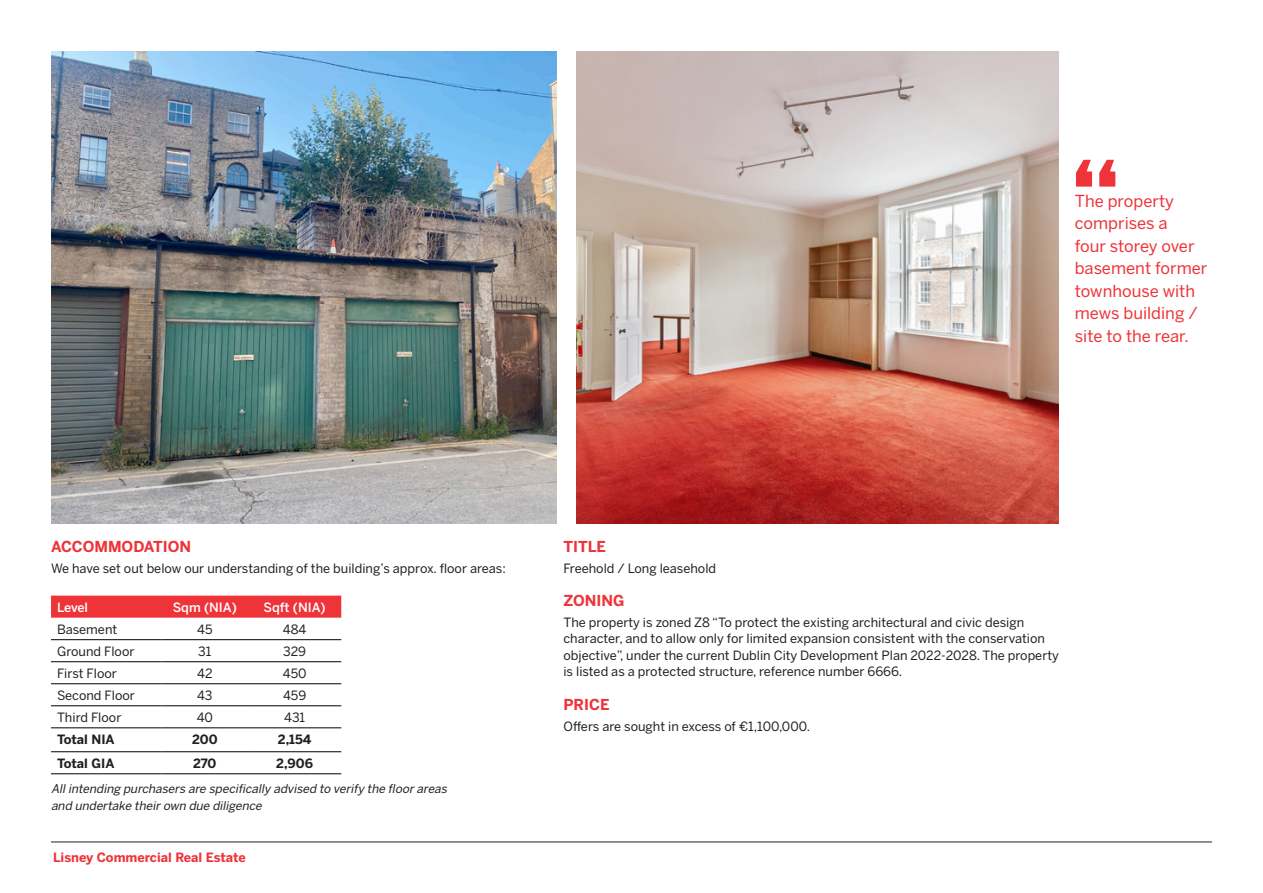
<style>
.page{position:relative;width:1263px;height:893px;background:#fff}
.page>*{position:absolute;margin:0;border:0;box-sizing:border-box;transform-origin:0 0}
.t1{font:700 97.5px "Benton Sans";color:#ee3339}
.t2{font:16.5px/22.5px "Benton Sans";color:#ee3339}
.t3{font:700 15px "Benton Sans";color:#ee3339}
.t4{font:12.75px/16.5px "Benton Sans";color:#231f20}
.t5{font:700 12.75px "Benton Sans";color:#231f20}
.t6{font:700 12.75px "Benton Sans";color:#ee3339}
.t7{font:500 12.75px "Benton Sans";color:#fff}
.t8{font:italic 12px/16.5px "Benton Sans";color:#231f20}
</style>
<div class="page">
<hr style="left:51px;top:842px;width:1161px;height:1px;background:#231f20">
<img style="left:576px;top:51px;width:483px;height:472px">
<img style="left:51px;top:51px;width:505px;height:472px">
<div style="left:51px;top:596px;width:290px;height:22px;background:#ee3339"></div>
<hr style="left:51px;top:639px;width:111px;height:1px;background:#000">
<hr style="left:162px;top:639px;width:86px;height:1px;background:#000">
<hr style="left:248px;top:639px;width:93px;height:1px;background:#000">
<hr style="left:51px;top:661px;width:111px;height:1px;background:#000">
<hr style="left:162px;top:661px;width:86px;height:1px;background:#000">
<hr style="left:248px;top:661px;width:93px;height:1px;background:#000">
<hr style="left:51px;top:683px;width:111px;height:1px;background:#000">
<hr style="left:162px;top:683px;width:86px;height:1px;background:#000">
<hr style="left:248px;top:683px;width:93px;height:1px;background:#000">
<hr style="left:51px;top:705px;width:111px;height:1px;background:#000">
<hr style="left:162px;top:705px;width:86px;height:1px;background:#000">
<hr style="left:248px;top:705px;width:93px;height:1px;background:#000">
<hr style="left:51px;top:727px;width:111px;height:1px;background:#000">
<hr style="left:162px;top:727px;width:86px;height:1px;background:#000">
<hr style="left:248px;top:727px;width:93px;height:1px;background:#000">
<hr style="left:51px;top:751px;width:111px;height:1px;background:#000">
<hr style="left:162px;top:751px;width:86px;height:1px;background:#000">
<hr style="left:248px;top:751px;width:93px;height:1px;background:#000">
<hr style="left:51px;top:773px;width:111px;height:1px;background:#000">
<hr style="left:162px;top:773px;width:86px;height:1px;background:#000">
<hr style="left:248px;top:773px;width:93px;height:1px;background:#000">
<h1 class="t1" style="left:1070px;top:135px;width:52px">“</h1>
<p class="t2" style="left:1075px;top:189px;width:134px">The property comprises a<br>four storey over basement former townhouse with mews building / site to the rear.</p>
<p class="t3" style="left:51px;top:537px;width:142px">ACCOMMODATION</p>
<p class="t4" style="left:51px;top:560px;width:456px">We have set out below our understanding of the building’s approx. floor areas:</p>
<p class="t7" style="left:57px;top:599px;width:33px">Level</p>
<p class="t7" style="left:173px;top:599px;width:66px">Sqm (NIA)</p>
<p class="t7" style="left:264px;top:599px;width:64px">Sqft (NIA)</p>
<p class="t4" style="left:57px;top:621px;width:62px">Basement</p>
<p class="t4" style="left:197px;top:621px;width:17px">45</p>
<p class="t4" style="left:283px;top:621px;width:25px">484</p>
<p class="t4" style="left:57px;top:643px;width:79px">Ground Floor</p>
<p class="t4" style="left:198px;top:643px;width:15px">31</p>
<p class="t4" style="left:283px;top:643px;width:25px">329</p>
<p class="t4" style="left:57px;top:665px;width:61px">First Floor</p>
<p class="t4" style="left:197px;top:665px;width:17px">42</p>
<p class="t4" style="left:283px;top:665px;width:25px">450</p>
<p class="t4" style="left:57px;top:687px;width:79px">Second Floor</p>
<p class="t4" style="left:197px;top:687px;width:17px">43</p>
<p class="t4" style="left:283px;top:687px;width:25px">459</p>
<p class="t4" style="left:57px;top:709px;width:66px">Third Floor</p>
<p class="t4" style="left:197px;top:709px;width:18px">40</p>
<p class="t4" style="left:284px;top:709px;width:23px">431</p>
<p class="t5" style="left:57px;top:731px;width:59px">Total NIA</p>
<p class="t5" style="left:192px;top:731px;width:27px">200</p>
<p class="t5" style="left:278px;top:731px;width:35px">2,154</p>
<p class="t5" style="left:57px;top:755px;width:59px">Total GIA</p>
<p class="t5" style="left:193px;top:755px;width:25px">270</p>
<p class="t5" style="left:276px;top:755px;width:38px">2,906</p>
<p class="t8" style="left:51px;top:781px;width:400px">Allintending purchasers are specifically advised to verify the floorareas and undertake theirown due diligence</p>
<p class="t6" style="left:53px;top:849px;width:194px">Lisney Commercial Real Estate</p>
<p class="t3" style="left:563px;top:537px;width:44px">TITLE</p>
<p class="t4" style="left:563px;top:560px;width:154px">Freehold / Long leasehold</p>
<p class="t3" style="left:563px;top:591px;width:63px">ZONING</p>
<p class="t4" style="left:563px;top:614px;width:497px">The property is zoned Z8 “To protect the existing architectural and civic design character, and to allow only for limited expansion consistent with the conservation objective”, under the current Dublin City Development Plan 2022-2028. The property is listed as a protected structure, reference number 6666.</p>
<p class="t3" style="left:563px;top:695px;width:48px">PRICE</p>
<p class="t4" style="left:563px;top:718px;width:248px">Offers are sought in excess of €1,100,000.</p>
</div>
